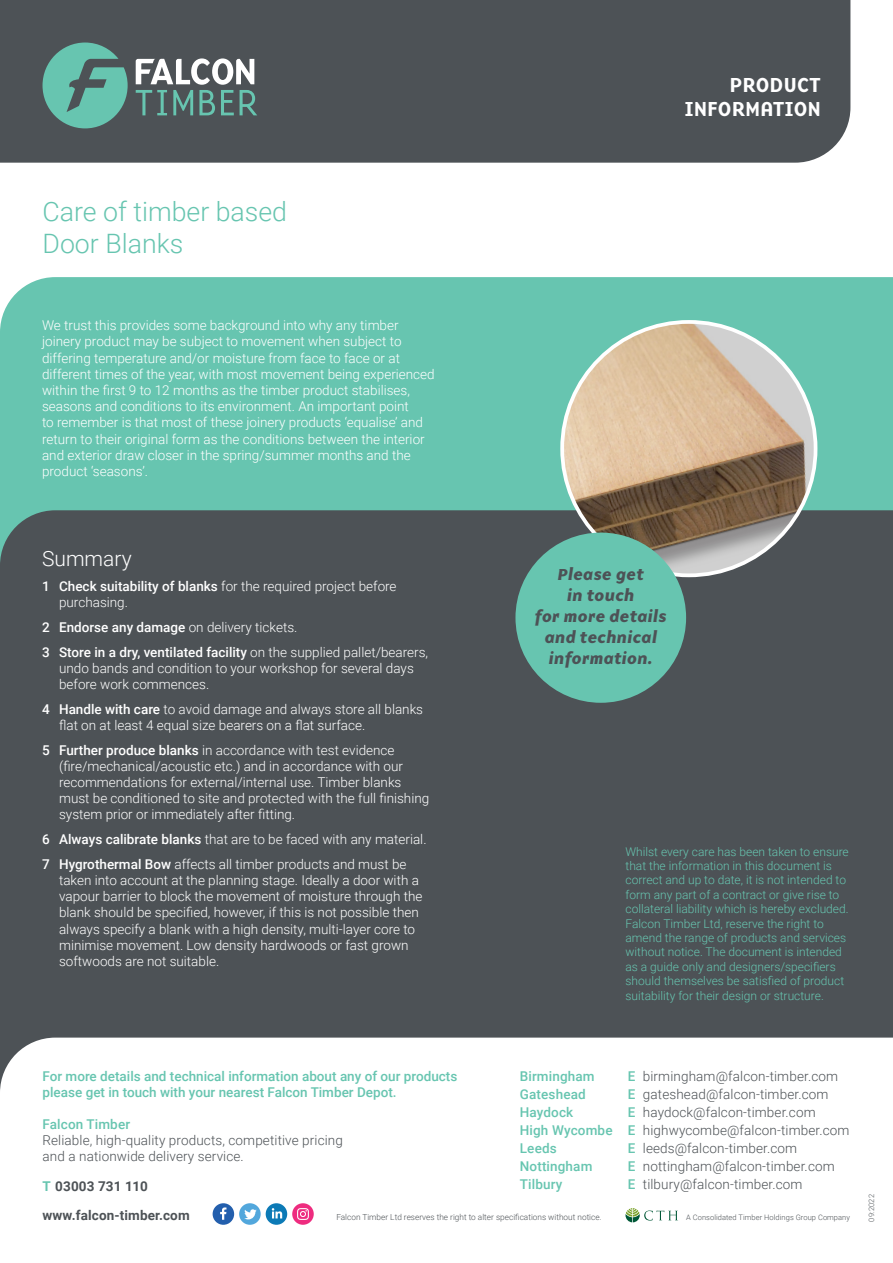
<style>
.page{position:relative;width:893px;height:1263px;background:#fff}
.page>*{position:absolute;margin:0;border:0;box-sizing:border-box;transform-origin:0 0}
.t1{font:300 26.7px "Roboto";color:#67c5b0}
.t2{font:500 21px "Base 900 Sans OT";letter-spacing:.02em;color:#fff}
.t3{font:300 21px "Roboto";color:#fff}
.t4{font:italic 700 16.5px/21px "Base 900 Sans OT";letter-spacing:.025em;color:#4d5256;text-align:center}
.t5{font:300 13.5px/16.2px "Roboto";color:#fff}
.t6{font:300 13.5px/16.2px "Roboto";letter-spacing:.01em;color:#4d5256}
.t7{font:500 13.5px/16.2px "Roboto";color:#67c5b0}
.t8{font:700 13.5px "Roboto";letter-spacing:.01em;color:#4d5256}
.t9{font:300 12px/14.4px "Roboto";color:#67c5b0}
.t10{font:300 8.25px "Roboto";color:#4d5256}
.t11{font:300 7.5px "Roboto";letter-spacing:.01em;color:#4d5256}
.s1{font-weight:500}
.s2{font-weight:500;color:#67c5b0}
.s3{color:#67c5b0}
</style>
<div class="page">
<div style="left:0;top:277px;width:893px;height:233px;background:#67c5b0"></div>
<div style="left:0;top:510px;width:893px;height:527px;background:#4d5256"></div>
<div style="left:0;top:0;width:850px;height:163px;background:#4d5256"></div>
<svg style="left:136px;top:58px;width:121px;height:57px"></svg>
<svg style="left:43px;top:43px;width:85px;height:85px;background:#5e9e91"></svg>
<svg style="left:0;top:1037px;width:893px;height:188px"></svg>
<img style="left:562px;top:322px;width:254px;height:253px;border-radius:127px">
<div style="left:515px;top:533px;width:171px;height:170px;background:#67c5b0;border-radius:50%"></div>
<svg style="left:625px;top:1208px;width:53px;height:14px"></svg>
<div style="left:239px;top:1203px;width:22px;height:22px;background:#52a7dc;border-radius:50%"></div>
<svg style="left:244px;top:1209px;width:13px;height:10px"></svg>
<div style="left:266px;top:1203px;width:21px;height:22px;background:#0c7ab6;border-radius:50%"></div>
<svg style="left:272px;top:1208px;width:10px;height:10px"></svg>
<div style="left:292px;top:1203px;width:22px;height:22px;background:#ee2c7f;border-radius:50%"></div>
<svg style="left:297px;top:1208px;width:12px;height:12px"></svg>
<div style="left:213px;top:1203px;width:21px;height:22px;background:#235fad;border-radius:50%"></div>
<svg style="left:220px;top:1207px;width:6px;height:13px"></svg>
<p class="t2" style="left:730px;top:72px;width:92px">PRODUCT</p>
<p class="t2" style="left:684px;top:96px;width:138px">INFORMATION</p>
<p class="t1" style="left:43px;top:193px;width:246px">Care of timber based</p>
<p class="t1" style="left:43px;top:225px;width:142px">Door Blanks</p>
<p class="t5" style="left:42px;top:317px;width:394px">We trust this provides some background into why any timber joinery product may be subject to movement when subject to differing temperature and/or moisture from face to face or at different times of the year, with most movement being experienced within the first 9 to 12 months as the timber product stabilises, seasons and conditions to its environment. An important point<br>to remember is that most of these joinery products ‘equalise’ and return to their original form as the conditions between the interior and exterior draw closer in the spring/summer months and the product ‘seasons’.</p>
<p class="t3" style="left:42px;top:544px;width:91px">Summary</p>
<p class="t5" style="left:59px;top:578px;width:339px;text-indent:-17px"><span class="s1">1 Check suitability of blanks</span> for the required project before purchasing.</p>
<p class="t5" style="left:42px;top:618px;width:257px"><span class="s1">2 Endorse any damage</span> on delivery tickets.</p>
<p class="t5" style="left:59px;top:643px;width:370px;text-indent:-17px"><span class="s1">3 Store in a dry, ventilated facility</span> on the supplied pallet/bearers, undo bands and condition to your workshop for several days before work commences.</p>
<p class="t5" style="left:59px;top:700px;width:366px;text-indent:-17px"><span class="s1">4 Handle with care</span> to avoid damage and always store all blanks flat on at least 4 equal size bearers on a flat surface.</p>
<p class="t5" style="left:59px;top:741px;width:372px;text-indent:-17px"><span class="s1">5 Further produce blanks</span> in accordance with test evidence (fire/mechanical/acoustic etc.) and in accordance with our recommendations for external/internal use. Timber blanks must be conditioned to site and protected with the full finishing system prior or immediately after fitting.</p>
<p class="t5" style="left:42px;top:831px;width:386px"><span class="s1">6 Always calibrate blanks</span> that are to be faced with any material.</p>
<p class="t5" style="left:59px;top:855px;width:365px;text-indent:-17px"><span class="s1">7 Hygrothermal Bow</span> affects all timber products and must be taken into account at the planning stage. Ideally a door with a vapour barrier to block the movement of moisture through the blank should be specified, however, if this is not possible then always specify a blank with a high density, multi-layer core to minimise movement. Low density hardwoods or fast grown softwoods are not suitable.</p>
<p class="t4" style="left:558px;top:563px;width:87px">Please get in touch</p>
<p class="t4" style="left:535px;top:605px;width:133px">for more details and technical information.</p>
<p class="t9" style="left:625px;top:844px;width:225px">Whilst every care has been taken to ensure that the information in this document is correct and up to date, it is not intended to form any part of a contract or give rise to collateral liability which is hereby excluded.<br>Falcon Timber Ltd, reserve the right to amend the range of products and services without notice. The document is intended as a guide only and designers/specifiers should themselves be satisfied of product suitability for their design or structure.</p>
<p class="t7" style="left:43px;top:1067px;width:416px">For more details and technical information about any of our products please get in touch with your nearest Falcon Timber Depot.</p>
<p class="t7" style="left:43px;top:1115px;width:89px">Falcon Timber</p>
<p class="t6" style="left:43px;top:1131px;width:302px">Reliable, high-quality products, competitive pricing and a nationwide delivery service.</p>
<p class="t7" style="left:520px;top:1067px;width:76px">Birmingham</p>
<p class="t6" style="left:628px;top:1067px;width:212px"><span class="s2">E</span> birmingham@falcon-timber.com</p>
<p class="t7" style="left:520px;top:1085px;width:67px">Gateshead</p>
<p class="t6" style="left:628px;top:1085px;width:202px"><span class="s2">E</span> gateshead@falcon-timber.com</p>
<p class="t7" style="left:520px;top:1103px;width:55px">Haydock</p>
<p class="t6" style="left:628px;top:1103px;width:189px"><span class="s2">E</span> haydock@falcon-timber.com</p>
<p class="t6" style="left:520px;top:1121px;width:331px"><span class="s2">High Wycombe E</span> highwycombe@falcon-timber.com</p>
<p class="t7" style="left:520px;top:1139px;width:38px">Leeds</p>
<p class="t6" style="left:628px;top:1139px;width:171px"><span class="s2">E</span> leeds@falcon-timber.com</p>
<p class="t7" style="left:520px;top:1157px;width:74px">Nottingham</p>
<p class="t6" style="left:628px;top:1157px;width:208px"><span class="s2">E</span> nottingham@falcon-timber.com</p>
<p class="t8" style="left:43px;top:1176px;width:107px"><span class="s3">T</span> 03003 731 110</p>
<p class="t7" style="left:520px;top:1175px;width:44px">Tilbury</p>
<p class="t6" style="left:628px;top:1175px;width:176px"><span class="s2">E</span> tilbury@falcon-timber.com</p>
<p class="t8" style="left:43px;top:1206px;width:149px">www.falcon-timber.com</p>
<p class="t11" style="left:686px;top:1212px;width:165px">A Consolidated Timber Holdings Group Company</p>
<p class="t10" style="left:336px;top:1212px;width:267px">Falcon Timber Ltd reserves the right to alter specifications without notice.</p>
<p class="t11" style="left:866px;top:1221px;width:29px;rotate:-90deg">09:2022</p>
</div>
